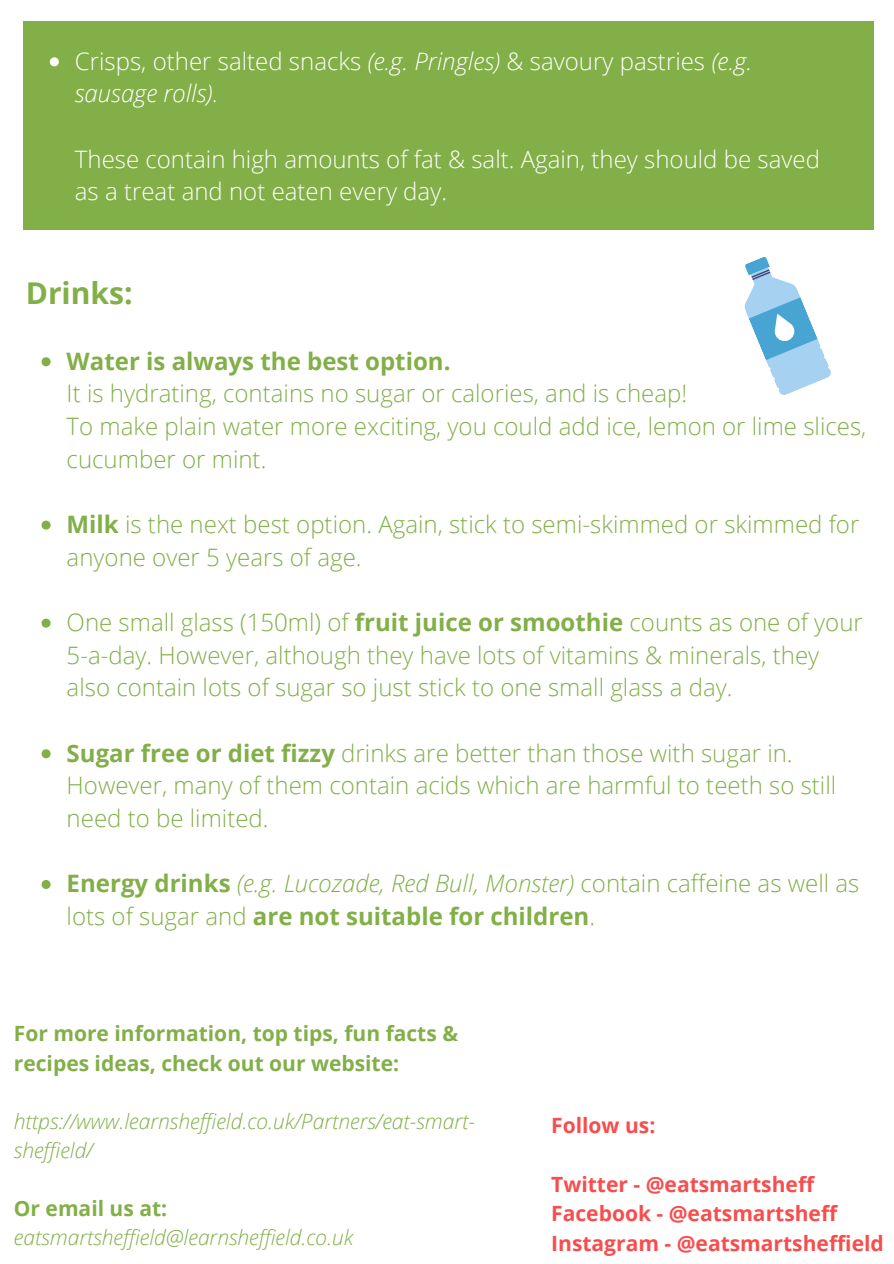
<style>
.page{position:relative;width:894px;height:1264px;background:#fff}
.page>*{position:absolute;margin:0;border:0;box-sizing:border-box;transform-origin:0 0}
.t1{font:700 30px "Open Sans";color:#82af48}
.t2{font:300 24px/32.7px "Open Sans";color:#82af48}
.t3{font:300 24px/32.7px "Open Sans";color:#fff}
.t4{font:700 24px "Open Sans";color:#82af48}
.t5{font:italic 300 21px/29px "Open Sans";color:#82af48}
.t6{font:700 21px "Open Sans";color:#f84d4d}
.t7{font:700 21px/29px "Open Sans";color:#82af48}
.s1{font-style:italic}
.s2{font-weight:700}
</style>
<div class="page">
<div style="left:23px;top:21px;width:850px;height:209px;background:#82af48"></div>
<svg style="left:50px;top:57px;width:9px;height:9px"></svg>
<svg style="left:42px;top:357px;width:9px;height:9px"></svg>
<svg style="left:42px;top:520px;width:9px;height:9px"></svg>
<svg style="left:42px;top:618px;width:9px;height:9px"></svg>
<svg style="left:42px;top:749px;width:9px;height:9px"></svg>
<svg style="left:42px;top:880px;width:9px;height:9px"></svg>
<svg style="left:744px;top:256px;width:87px;height:139px"></svg>
<p class="t3" style="left:75px;top:44px;width:678px">Crisps, other salted snacks <span class="s1">(e.g. Pringles)</span> &amp; savoury pastries <span class="s1">(e.g. sausage rolls).</span></p>
<p class="t3" style="left:75px;top:142px;width:746px">These contain high amounts of fat &amp; salt. Again, they should be saved as a treat and not eaten every day.</p>
<p class="t1" style="left:26px;top:272px;width:108px">Drinks:</p>
<p class="t4" style="left:67px;top:344px;width:385px">Water is always the best option.</p>
<p class="t2" style="left:67px;top:376px;width:622px">It is hydrating, contains no sugar or calories, and is cheap!</p>
<p class="t2" style="left:67px;top:409px;width:801px">To make plain water more exciting, you could add ice, lemon or lime slices, cucumber or mint.</p>
<p class="t2" style="left:67px;top:507px;width:794px"><span class="s2">Milk</span> is the next best option. Again, stick to semi-skimmed or skimmed for anyone over 5 years of age.</p>
<p class="t2" style="left:67px;top:605px;width:797px">One small glass (150ml) of <span class="s2">fruit juice or smoothie</span> counts as one of your<br>5-a-day. However, although they have lots of vitamins &amp; minerals, they also contain lots of sugar so just stick to one small glass a day.</p>
<p class="t2" style="left:67px;top:736px;width:770px"><span class="s2">Sugar free or diet fizzy</span> drinks are better than those with sugar in.<br>However, many of them contain acids which are harmful to teeth so still need to be limited.</p>
<p class="t2" style="left:67px;top:866px;width:794px"><span class="s2">Energy drinks</span> <span class="s1">(e.g. Lucozade, Red Bull, Monster)</span> contain caffeine as well as lots of sugar and <span class="s2">are not suitable for children</span>.</p>
<p class="t7" style="left:14px;top:1018px;width:445px">For more information, top tips, fun facts &amp; recipes ideas, check out our website:</p>
<p class="t5" style="left:14px;top:1105px;width:462px">https://www.learnsheffield.co.uk/Partners/eat-smart&shy;sheffield/</p>
<p class="t7" style="left:14px;top:1192px;width:155px">Or email us at:</p>
<p class="t5" style="left:14px;top:1222px;width:341px">eatsmartsheffield@learnsheffield.co.uk</p>
<p class="t6" style="left:551px;top:1110px;width:106px">Follow us:</p>
<p class="t6" style="left:551px;top:1169px;width:264px">Twitter - @eatsmartsheff</p>
<p class="t6" style="left:551px;top:1198px;width:287px">Facebook - @eatsmartsheff</p>
<p class="t6" style="left:551px;top:1227px;width:334px">Instagram - @eatsmartsheffield</p>
</div>
